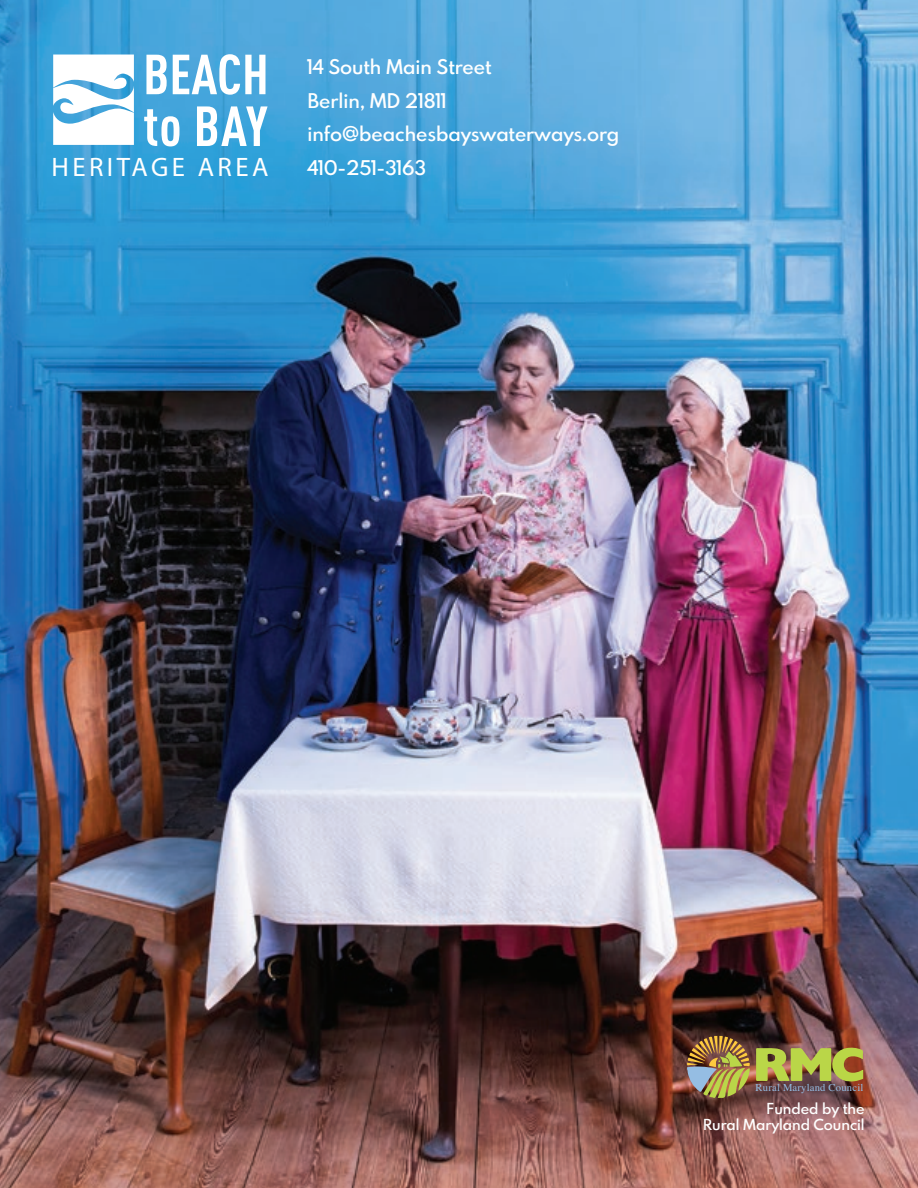
<style>
.page{position:relative;width:918px;height:1188px;background:#fff}
.page>*{position:absolute;margin:0;border:0;box-sizing:border-box;transform-origin:0 0}
.t1{font:700 55.5px/51.8px "DIN Cond";color:#fff}
.t2{font:26.85px "Myriad Pro";letter-spacing:.13em;color:#fff}
.t3{font:600 18px/33.8px "Spartan MB";color:#fff}
.t4{font:600 13.5px/16.2px "Spartan MB";color:#fff;text-align:right}
.t5{font:10.5px "Times";letter-spacing:.015em;color:#95bde3}
</style>
<div class="page">
<img style="left:0;top:0;width:918px;height:1188px">
<svg style="left:53px;top:55px;width:81px;height:90px"></svg>
<svg style="left:756px;top:1047px;width:107px;height:35px"></svg>
<img style="left:687px;top:1036px;width:63px;height:62px">
<h1 class="t1" style="left:143px;top:47px;width:127px">BEACH to BAY</h1>
<h2 class="t2" style="left:51px;top:151px;width:219px">HERITAGE AREA</h2>
<p class="t3" style="left:308px;top:49px;width:313px">14 South Main Street<br>Berlin, MD 21811 info@beachesbayswaterways.org<br>410-251-3163</p>
<p class="t5" style="left:756px;top:1078px;width:109px">Rural Maryland Council</p>
<p class="t4" style="left:703px;top:1100px;width:163px">Funded by the<br>Rural Maryland Council</p>
</div>
